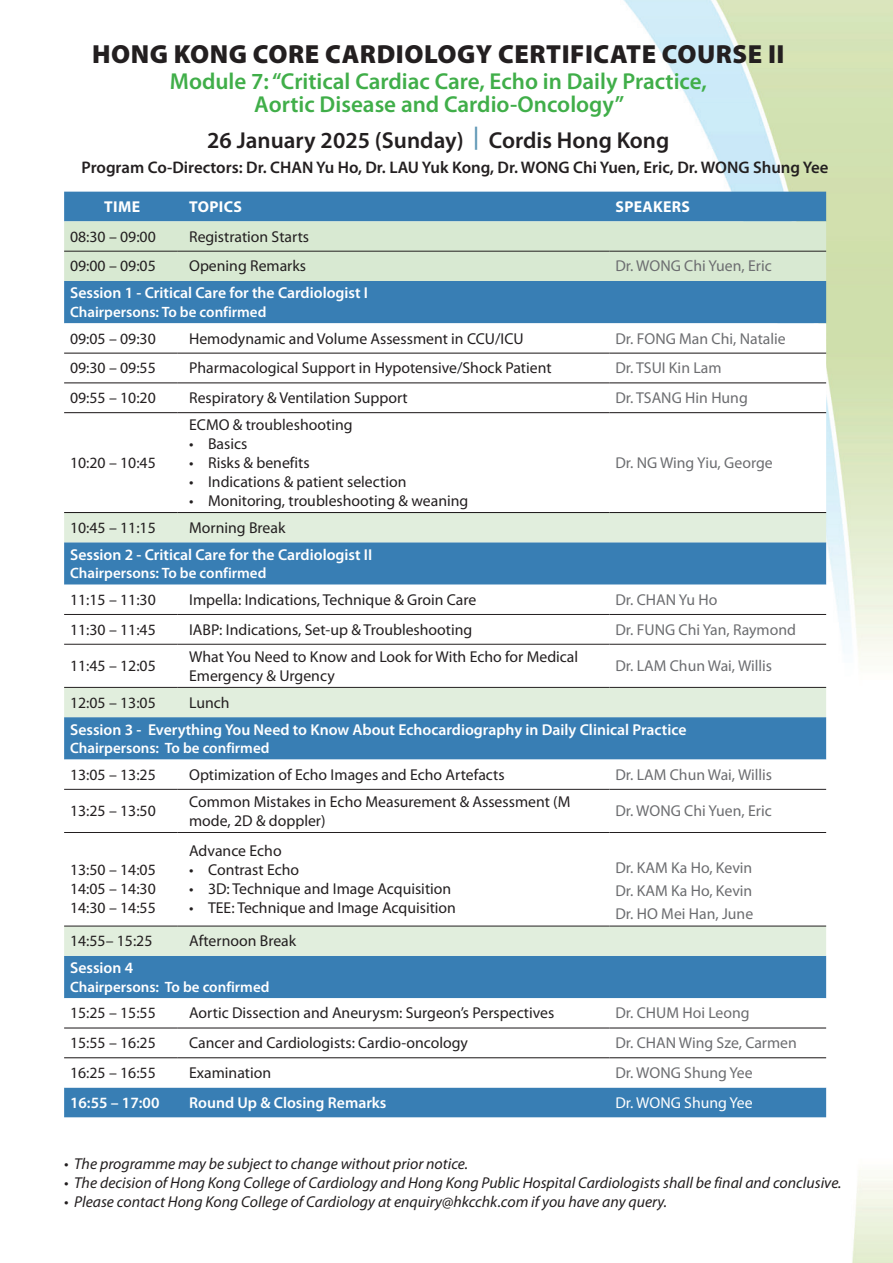
<style>
.page{position:relative;width:893px;height:1263px;background:#fff}
.page>*{position:absolute;margin:0;border:0;box-sizing:border-box;transform-origin:0 0}
.t1{font:900 26.25px "Myriad Pro";letter-spacing:.02em;color:#231f20}
.t2{font:600 23.1px/23.1px "Myriad Pro";color:#40ae49;text-align:center}
.t3{font:600 23.1px "Myriad Pro";color:#231f20}
.t4{font:600 16.8px "Myriad Pro";color:#231f20}
.t5{font:15.75px/18.9px "Myriad Pro";color:#231f20}
.t6{font:15.75px/23.1px "Myriad Pro";color:#6c6d70;text-align:justify}
.t7{font:italic 15.75px "Myriad Pro";color:#231f20}
.t8{font:600 15.75px "Myriad Pro";color:#fff}
.t9{font:700 15.75px "Myriad Pro";letter-spacing:.02em;color:#fff}
.t10{font:15.75px "Myriad Pro";color:#fff}
.t11{font:600 15px "Myriad Pro";color:#fff}
</style>
<div class="page">
<img style="left:64px;top:0;width:829px;height:1263px">
<div style="left:64px;top:192px;width:762px;height:925px;background:#387eb4"></div>
<div style="left:64px;top:221px;width:762px;height:60px;background:#d8e9d2"></div>
<svg style="left:64px;top:323px;width:762px;height:189px"></svg>
<svg style="left:64px;top:513px;width:762px;height:443px"></svg>
<svg style="left:64px;top:833px;width:762px;height:93px"></svg>
<svg style="left:64px;top:998px;width:762px;height:89px"></svg>
<svg style="left:64px;top:1028px;width:762px;height:29px"></svg>
<hr style="left:64px;top:614px;width:113px;height:1px;background:#231f20">
<hr style="left:64px;top:644px;width:113px;height:1px;background:#231f20">
<hr style="left:64px;top:687px;width:113px;height:1px;background:#231f20">
<hr style="left:64px;top:832px;width:113px;height:1px;background:#231f20">
<hr style="left:64px;top:926px;width:113px;height:1px;background:#231f20">
<hr style="left:177px;top:614px;width:432px;height:1px;background:#231f20">
<hr style="left:177px;top:644px;width:432px;height:1px;background:#231f20">
<hr style="left:177px;top:687px;width:432px;height:1px;background:#231f20">
<hr style="left:177px;top:832px;width:432px;height:1px;background:#231f20">
<hr style="left:177px;top:926px;width:432px;height:1px;background:#231f20">
<hr style="left:609px;top:614px;width:217px;height:1px;background:#231f20">
<hr style="left:609px;top:644px;width:217px;height:1px;background:#231f20">
<hr style="left:609px;top:687px;width:217px;height:1px;background:#231f20">
<hr style="left:609px;top:832px;width:217px;height:1px;background:#231f20">
<hr style="left:609px;top:926px;width:217px;height:1px;background:#231f20">
<hr style="left:64px;top:789px;width:113px;height:1px;background:#231f20">
<hr style="left:177px;top:789px;width:432px;height:1px;background:#231f20">
<hr style="left:609px;top:789px;width:217px;height:1px;background:#231f20">
<hr style="left:64px;top:251px;width:113px;height:1px;background:#231f20">
<hr style="left:177px;top:251px;width:432px;height:1px;background:#231f20">
<hr style="left:609px;top:251px;width:217px;height:1px;background:#231f20">
<hr style="left:64px;top:353px;width:113px;height:1px;background:#231f20">
<hr style="left:177px;top:353px;width:432px;height:1px;background:#231f20">
<hr style="left:609px;top:353px;width:217px;height:1px;background:#231f20">
<hr style="left:64px;top:382px;width:113px;height:1px;background:#231f20">
<hr style="left:177px;top:382px;width:432px;height:1px;background:#231f20">
<hr style="left:609px;top:382px;width:217px;height:1px;background:#231f20">
<hr style="left:64px;top:412px;width:113px;height:1px;background:#231f20">
<hr style="left:177px;top:412px;width:432px;height:1px;background:#231f20">
<hr style="left:609px;top:412px;width:217px;height:1px;background:#231f20">
<hr style="left:64px;top:512px;width:113px;height:1px;background:#231f20">
<hr style="left:177px;top:512px;width:432px;height:1px;background:#231f20">
<hr style="left:609px;top:512px;width:217px;height:1px;background:#231f20">
<hr style="left:64px;top:1027px;width:113px;height:1px;background:#231f20">
<hr style="left:177px;top:1027px;width:432px;height:1px;background:#231f20">
<hr style="left:609px;top:1027px;width:217px;height:1px;background:#231f20">
<hr style="left:64px;top:1057px;width:113px;height:1px;background:#231f20">
<hr style="left:177px;top:1057px;width:432px;height:1px;background:#231f20">
<hr style="left:609px;top:1057px;width:217px;height:1px;background:#231f20">
<h1 class="t1" style="left:92px;top:36px;width:694px">HONG KONG CORE CARDIOLOGY CERTIFICATE COURSE II</h1>
<h2 class="t2" style="left:170px;top:69px;width:538px">Module 7: “Critical Cardiac Care, Echo in Daily Practice,<br>Aortic Disease and Cardio-Oncology”</h2>
<h2 class="t3" style="left:207px;top:126px;width:464px">26 January 2025 (Sunday) <sup>|</sup> Cordis Hong Kong</h2>
<p class="t4" style="left:82px;top:156px;width:748px">Program Co-Directors: Dr. CHAN Yu Ho, Dr. LAU Yuk Kong, Dr. WONG Chi Yuen, Eric, Dr. WONG Shung Yee</p>
<p class="t9" style="left:104px;top:196px;width:37px">TIME</p>
<p class="t9" style="left:189px;top:196px;width:54px">TOPICS</p>
<p class="t9" style="left:616px;top:196px;width:76px">SPEAKERS</p>
<p class="t5" style="left:70px;top:227px;width:87px">08:30 – 09:00</p>
<p class="t5" style="left:189px;top:227px;width:121px">Registration Starts</p>
<p class="t5" style="left:70px;top:256px;width:87px">09:00 – 09:05</p>
<p class="t5" style="left:189px;top:256px;width:119px">Opening Remarks</p>
<p class="t6" style="left:615px;top:254px;width:158px">Dr. WONG Chi Yuen, Eric</p>
<p class="t8" style="left:70px;top:283px;width:300px">Session 1 - Critical Care for the Cardiologist I</p>
<p class="t11" style="left:70px;top:302px;width:198px">Chairpersons: To be confirmed</p>
<p class="t5" style="left:70px;top:329px;width:87px">09:05 – 09:30</p>
<p class="t5" style="left:189px;top:329px;width:336px">Hemodynamic and Volume Assessment in CCU/ICU</p>
<p class="t6" style="left:615px;top:326px;width:172px">Dr. FONG Man Chi, Natalie</p>
<p class="t5" style="left:70px;top:358px;width:87px">09:30 – 09:55</p>
<p class="t5" style="left:189px;top:358px;width:364px">Pharmacological Support in Hypotensive/Shock Patient</p>
<p class="t6" style="left:615px;top:356px;width:108px">Dr. TSUI Kin Lam</p>
<p class="t5" style="left:70px;top:388px;width:87px">09:55 – 10:20</p>
<p class="t5" style="left:189px;top:388px;width:220px">Respiratory &amp; Ventilation Support</p>
<p class="t6" style="left:615px;top:386px;width:134px">Dr. TSANG Hin Hung</p>
<p class="t5" style="left:70px;top:453px;width:87px">10:20 – 10:45</p>
<p class="t5" style="left:189px;top:415px;width:165px">ECMO &amp; troubleshooting</p>
<p class="t5" style="left:189px;top:434px;width:60px">• Basics</p>
<p class="t5" style="left:189px;top:453px;width:122px">• Risks &amp; benefits</p>
<p class="t5" style="left:189px;top:472px;width:219px">• Indications &amp; patient selection</p>
<p class="t5" style="left:189px;top:491px;width:281px">• Monitoring, troubleshooting &amp; weaning</p>
<p class="t6" style="left:615px;top:451px;width:159px">Dr. NG Wing Yiu, George</p>
<p class="t5" style="left:70px;top:518px;width:87px">10:45 – 11:15</p>
<p class="t5" style="left:189px;top:518px;width:98px">Morning Break</p>
<p class="t8" style="left:70px;top:544px;width:304px">Session 2 - Critical Care for the Cardiologist II</p>
<p class="t11" style="left:70px;top:563px;width:198px">Chairpersons: To be confirmed</p>
<p class="t5" style="left:70px;top:590px;width:87px">11:15 – 11:30</p>
<p class="t5" style="left:189px;top:590px;width:289px">Impella: Indications, Technique &amp; Groin Care</p>
<p class="t6" style="left:615px;top:588px;width:104px">Dr. CHAN Yu Ho</p>
<p class="t5" style="left:70px;top:620px;width:87px">11:30 – 11:45</p>
<p class="t5" style="left:189px;top:620px;width:285px">IABP: Indications, Set-up &amp; Troubleshooting</p>
<p class="t6" style="left:615px;top:618px;width:182px">Dr. FUNG Chi Yan, Raymond</p>
<p class="t5" style="left:70px;top:656px;width:87px">11:45 – 12:05</p>
<p class="t5" style="left:189px;top:647px;width:391px">What You Need to Know and Look for With Echo for Medical<br>Emergency &amp; Urgency</p>
<p class="t6" style="left:615px;top:654px;width:158px">Dr. LAM Chun Wai, Willis</p>
<p class="t5" style="left:70px;top:693px;width:87px">12:05 – 13:05</p>
<p class="t5" style="left:189px;top:693px;width:42px">Lunch</p>
<p class="t8" style="left:70px;top:719px;width:618px">Session 3 - Everything You Need to Know About Echocardiography in Daily Clinical Practice</p>
<p class="t11" style="left:70px;top:738px;width:201px">Chairpersons: To be confirmed</p>
<p class="t5" style="left:70px;top:765px;width:87px">13:05 – 13:25</p>
<p class="t5" style="left:189px;top:765px;width:317px">Optimization of Echo Images and Echo Artefacts</p>
<p class="t6" style="left:615px;top:763px;width:158px">Dr. LAM Chun Wai, Willis</p>
<p class="t5" style="left:70px;top:801px;width:87px">13:25 – 13:50</p>
<p class="t5" style="left:189px;top:792px;width:383px">Common Mistakes in Echo Measurement &amp; Assessment (M mode, 2D &amp; doppler)</p>
<p class="t6" style="left:615px;top:799px;width:158px">Dr. WONG Chi Yuen, Eric</p>
<p class="t5" style="left:70px;top:860px;width:87px;text-align:justify">13:50 – 14:05<br>14:05 – 14:30<br>14:30 – 14:55</p>
<p class="t5" style="left:189px;top:841px;width:94px">Advance Echo</p>
<p class="t5" style="left:189px;top:860px;width:111px">• Contrast Echo</p>
<p class="t5" style="left:189px;top:879px;width:264px">• 3D: Technique and Image Acquisition</p>
<p class="t5" style="left:189px;top:898px;width:268px">• TEE: Technique and Image Acquisition</p>
<p class="t6" style="left:615px;top:856px;width:139px">Dr. KAM Ka Ho, Kevin Dr. KAM Ka Ho, Kevin Dr. HO Mei Han, June</p>
<p class="t5" style="left:70px;top:931px;width:84px">14:55– 15:25</p>
<p class="t5" style="left:189px;top:931px;width:109px">Afternoon Break</p>
<p class="t8" style="left:70px;top:958px;width:65px">Session 4</p>
<p class="t11" style="left:70px;top:977px;width:201px">Chairpersons: To be confirmed</p>
<p class="t5" style="left:70px;top:1003px;width:87px">15:25 – 15:55</p>
<p class="t5" style="left:189px;top:1003px;width:367px">Aortic Dissection and Aneurysm: Surgeon’s Perspectives</p>
<p class="t6" style="left:615px;top:1001px;width:136px">Dr. CHUM Hoi Leong</p>
<p class="t5" style="left:70px;top:1033px;width:87px">15:55 – 16:25</p>
<p class="t5" style="left:189px;top:1033px;width:280px">Cancer and Cardiologists: Cardio-oncology</p>
<p class="t6" style="left:615px;top:1031px;width:183px">Dr. CHAN Wing Sze, Carmen</p>
<p class="t5" style="left:70px;top:1063px;width:87px">16:25 – 16:55</p>
<p class="t5" style="left:189px;top:1063px;width:84px">Examination</p>
<p class="t6" style="left:615px;top:1061px;width:139px">Dr. WONG Shung Yee</p>
<p class="t8" style="left:70px;top:1092px;width:91px">16:55 – 17:00</p>
<p class="t8" style="left:189px;top:1092px;width:199px">Round Up &amp; Closing Remarks</p>
<p class="t10" style="left:615px;top:1093px;width:139px">Dr. WONG Shung Yee</p>
<p class="t7" style="left:64px;top:1154px;width:406px">• The programme may be subject to change without prior notice.</p>
<p class="t7" style="left:64px;top:1173px;width:779px">• The decision of Hong Kong College of Cardiology and Hong Kong Public Hospital Cardiologists shall be final and conclusive.</p>
<p class="t7" style="left:64px;top:1192px;width:604px">• Please contact Hong Kong College of Cardiology at enquiry@hkcchk.com if you have any query.</p>
</div>
